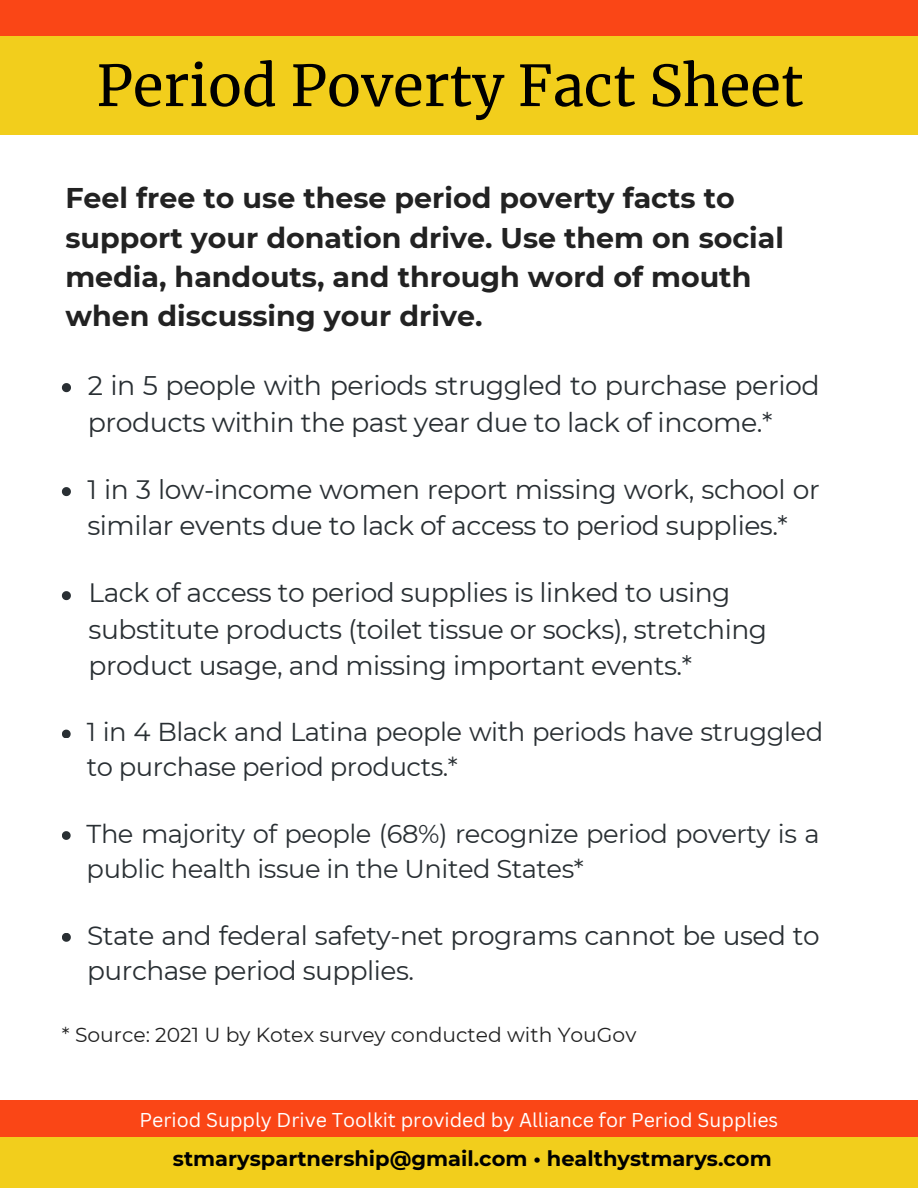
<style>
.page{position:relative;width:918px;height:1188px;background:#fff}
.page>*{position:absolute;margin:0;border:0;box-sizing:border-box;transform-origin:0 0}
.t1{font:56.25px "Merriweather";color:#000}
.t2{font:700 28.5px/39.3px "Montserrat";color:#222}
.t3{font:26.85px/36.5px "Montserrat";letter-spacing:-.02em;color:#292f33}
.t4{font:26.55px/36px "Montserrat";letter-spacing:-.02em;color:#292f33}
.t5{font:26.4px/35.8px "Montserrat";letter-spacing:-.02em;color:#292f33}
.t6{font:25.8px/35.1px "Montserrat";letter-spacing:-.02em;color:#292f33}
.t7{font:700 21px "Montserrat";color:#000}
.t8{font:20.25px "Montserrat";color:#222}
.t9{font:19.5px "Canva Sans";color:#fff}
</style>
<div class="page">
<div style="left:0;top:1132px;width:918px;height:56px;background:#f2ce1c"></div>
<div style="left:1px;top:0;width:916px;height:134px;background:#f2ce1c"></div>
<div style="left:1px;top:0;width:916px;height:35px;background:#fa4616"></div>
<svg style="left:62px;top:383px;width:9px;height:9px"></svg>
<svg style="left:62px;top:933px;width:9px;height:9px"></svg>
<svg style="left:62px;top:487px;width:9px;height:9px"></svg>
<svg style="left:62px;top:730px;width:9px;height:8px"></svg>
<svg style="left:62px;top:831px;width:9px;height:9px"></svg>
<svg style="left:62px;top:591px;width:9px;height:9px"></svg>
<div style="left:0;top:1101px;width:918px;height:36px;background:#fa4616"></div>
<p class="t1" style="left:96px;top:51px;width:709px">Period Poverty Fact Sheet</p>
<h3 class="t2" style="left:65px;top:178px;width:720px">Feel free to use these period poverty facts to support your donation drive. Use them on social media, handouts, and through word of mouth when discussing your drive.</h3>
<h1 class="t3" style="left:88px;top:367px;width:733px">2 in 5 people with periods struggled to purchase period products within the past year due to lack of income.*</h1>
<h3 class="t4" style="left:87px;top:471px;width:734px">1 in 3 low-income women report missing work, school or similar events due to lack of access to period supplies.*</h3>
<h3 class="t4" style="left:89px;top:575px;width:680px">Lack of access to period supplies is linked to using substitute products (toilet tissue or socks), stretching product usage, and missing important events.*</h3>
<h3 class="t6" style="left:87px;top:714px;width:738px">1 in 4 Black and Latina people with periods have struggled to purchase period products.*</h3>
<h3 class="t6" style="left:87px;top:816px;width:735px">The majority of people (68%) recognize period poverty is a public health issue in the United States*</h3>
<h2 class="t5" style="left:87px;top:917px;width:734px">State and federal safety-net programs cannot be used to purchase period supplies.</h2>
<h3 class="t8" style="left:62px;top:1022px;width:576px">* Source: 2021 U by Kotex survey conducted with YouGov</h3>
<h4 class="t9" style="left:140px;top:1106px;width:640px">Period Supply Drive Toolkit provided by Alliance for Period Supplies</h4>
<p class="t7" style="left:173px;top:1146px;width:600px">stmaryspartnership@gmail.com • healthystmarys.com</p>
</div>
